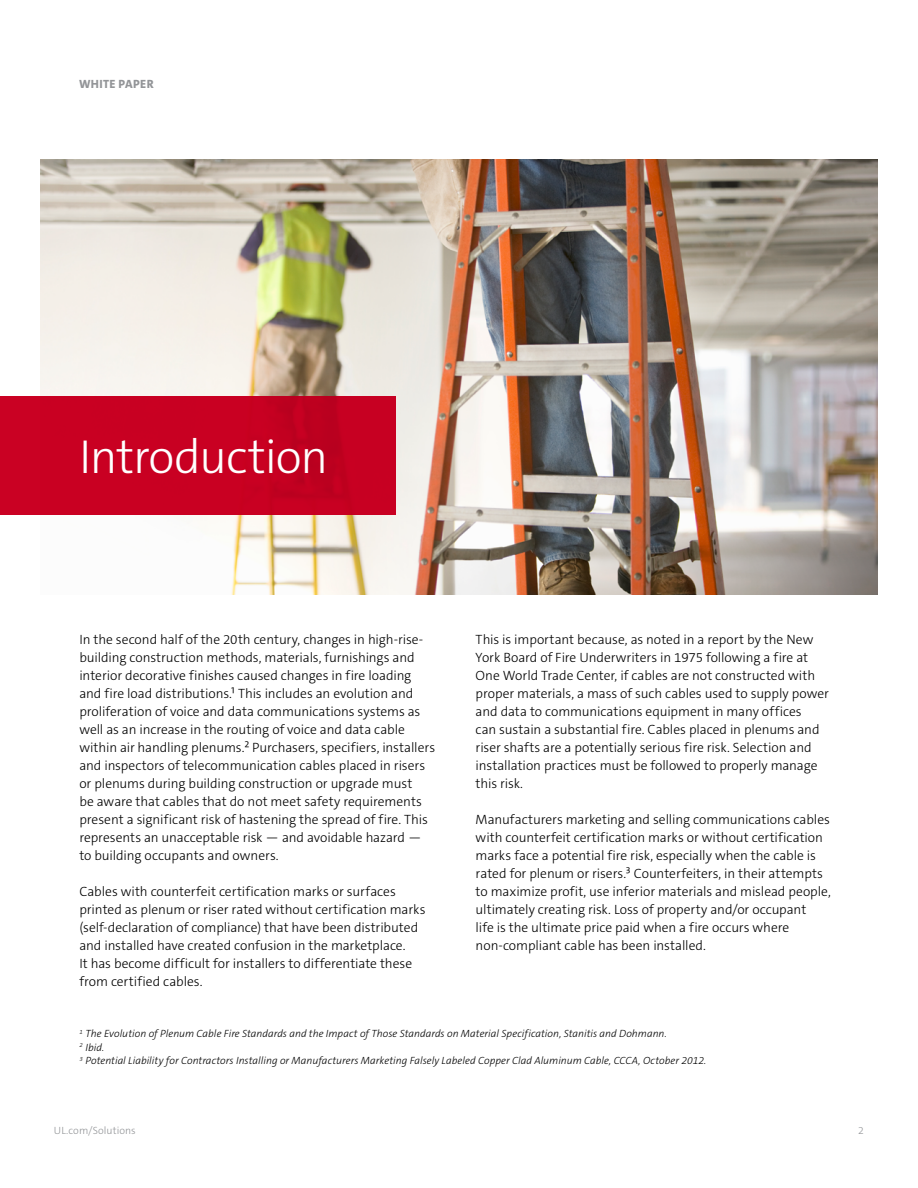
<style>
.page{position:relative;width:918px;height:1188px;background:#fff}
.page>*{position:absolute;margin:0;border:0;box-sizing:border-box;transform-origin:0 0}
.t1{font:300 48px "The Sans C5";letter-spacing:-.025em;color:#fff}
.t2{font:300 13.5px/18px "The Sans C5";letter-spacing:-.005em;color:#000}
.t3{font:800 12px "The Sans C5";letter-spacing:.025em;color:#939598}
.t4{font:italic 300 10.5px/13.5px "The Sans C5";color:#000}
.t5{font:300 10.5px "The Sans C5";letter-spacing:.005em;color:#939598}
</style>
<div class="page">
<img style="left:41px;top:159px;width:837px;height:435px">
<div style="left:0;top:396px;width:396px;height:119px;background:#ca0123"></div>
<p class="t3" style="left:79px;top:77px;width:76px">WHITE PAPER</p>
<h1 class="t1" style="left:79px;top:426px;width:251px">Introduction</h1>
<p class="t2" style="left:79px;top:630px;width:357px">In the second half of the 20th century, changes in high-rise&shy;building construction methods, materials, furnishings and interior decorative finishes caused changes in fire loading and fire load distributions.¹ This includes an evolution and proliferation of voice and data communications systems as well as an increase in the routing of voice and data cable within air handling plenums.² Purchasers, specifiers, installers and inspectors of telecommunication cables placed in risers or plenums during building construction or upgrade must<br>be aware that cables that do not meet safety requirements present a significant risk of hastening the spread of fire. This represents an unacceptable risk — and avoidable hazard — to building occupants and owners.</p>
<p class="t2" style="left:79px;top:882px;width:348px">Cables with counterfeit certification marks or surfaces printed as plenum or riser rated without certification marks (self-declaration of compliance) that have been distributed and installed have created confusion in the marketplace.<br>It has become difficult for installers to differentiate these from certified cables.</p>
<p class="t2" style="left:476px;top:630px;width:355px">This is important because, as noted in a report by the New York Board of Fire Underwriters in 1975 following a fire at One World Trade Center, if cables are not constructed with proper materials, a mass of such cables used to supply power and data to communications equipment in many offices<br>can sustain a substantial fire. Cables placed in plenums and riser shafts are a potentially serious fire risk. Selection and installation practices must be followed to properly manage this risk.</p>
<p class="t2" style="left:476px;top:810px;width:357px">Manufacturers marketing and selling communications cables with counterfeit certification marks or without certification marks face a potential fire risk, especially when the cable is rated for plenum or risers.³ Counterfeiters, in their attempts to maximize profit, use inferior materials and mislead people, ultimately creating risk. Loss of property and/or occupant<br>life is the ultimate price paid when a fire occurs where non-compliant cable has been installed.</p>
<p class="t4" style="left:79px;top:1027px;width:629px"><sup>1</sup> The Evolution of Plenum Cable Fire Standards and the Impact of Those Standards on Material Specification, Stanitis and Dohmann.<br><sup>2</sup> Ibid.<br><sup>3</sup> Potential Liability for Contractors Installing or Manufacturers Marketing Falsely Labeled Copper Clad Aluminum Cable, CCCA, October 2012.</p>
<p class="t5" style="left:54px;top:1124px;width:83px">UL.com/Solutions</p>
<p class="t5" style="left:858px;top:1124px;width:7px">2</p>
</div>
